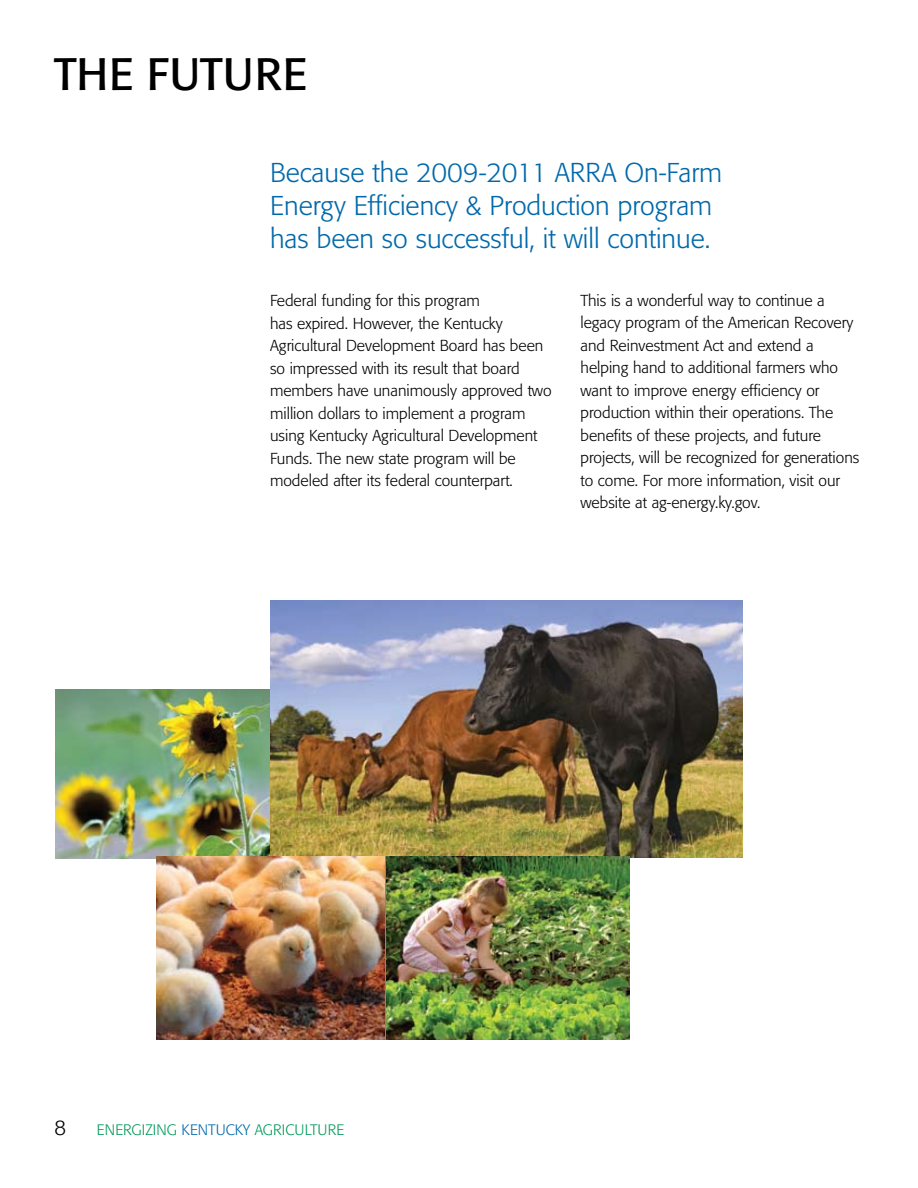
<style>
.page{position:relative;width:918px;height:1188px;background:#fff}
.page>*{position:absolute;margin:0;border:0;box-sizing:border-box;transform-origin:0 0}
.t1{font:45px "Formata";letter-spacing:.02em;color:#000}
.t2{font:300 27px/33px "Formata";color:#0069aa}
.t3{font:300 21px "Formata";color:#000}
.t4{font:300 15.75px/22.5px "Formata";color:#000}
.t5{font:300 15px "Formata";color:#009959}
.s1{color:#0069aa}
</style>
<div class="page">
<img style="left:56px;top:690px;width:214px;height:168px">
<img style="left:270px;top:601px;width:472px;height:256px">
<img style="left:156px;top:857px;width:230px;height:183px">
<img style="left:386px;top:857px;width:243px;height:183px">
<h1 class="t1" style="left:54px;top:47px;width:255px">THE FUTURE</h1>
<h2 class="t2" style="left:270px;top:156px;width:454px">Because the 2009-2011 ARRA On-Farm<br>Energy Efficiency &amp; Production program has been so successful, it will continue.</h2>
<p class="t4" style="left:270px;top:289px;width:283px">Federal funding for this program<br>has expired. However, the Kentucky Agricultural Development Board has been so impressed with its result that board members have unanimously approved two million dollars to implement a program using Kentucky Agricultural Development Funds. The new state program will be modeled after its federal counterpart.</p>
<p class="t4" style="left:580px;top:289px;width:281px">This is a wonderful way to continue a legacy program of the American Recovery and Reinvestment Act and extend a helping hand to additional farmers who want to improve energy efficiency or production within their operations. The benefits of these projects, and future projects, will be recognized for generations to come. For more information, visit our website at ag-energy.ky.gov.</p>
<h3 class="t3" style="left:54px;top:1115px;width:14px">8</h3>
<p class="t5" style="left:97px;top:1121px;width:247px">Energizing <span class="s1">Kentucky</span> Agriculture</p>
</div>
